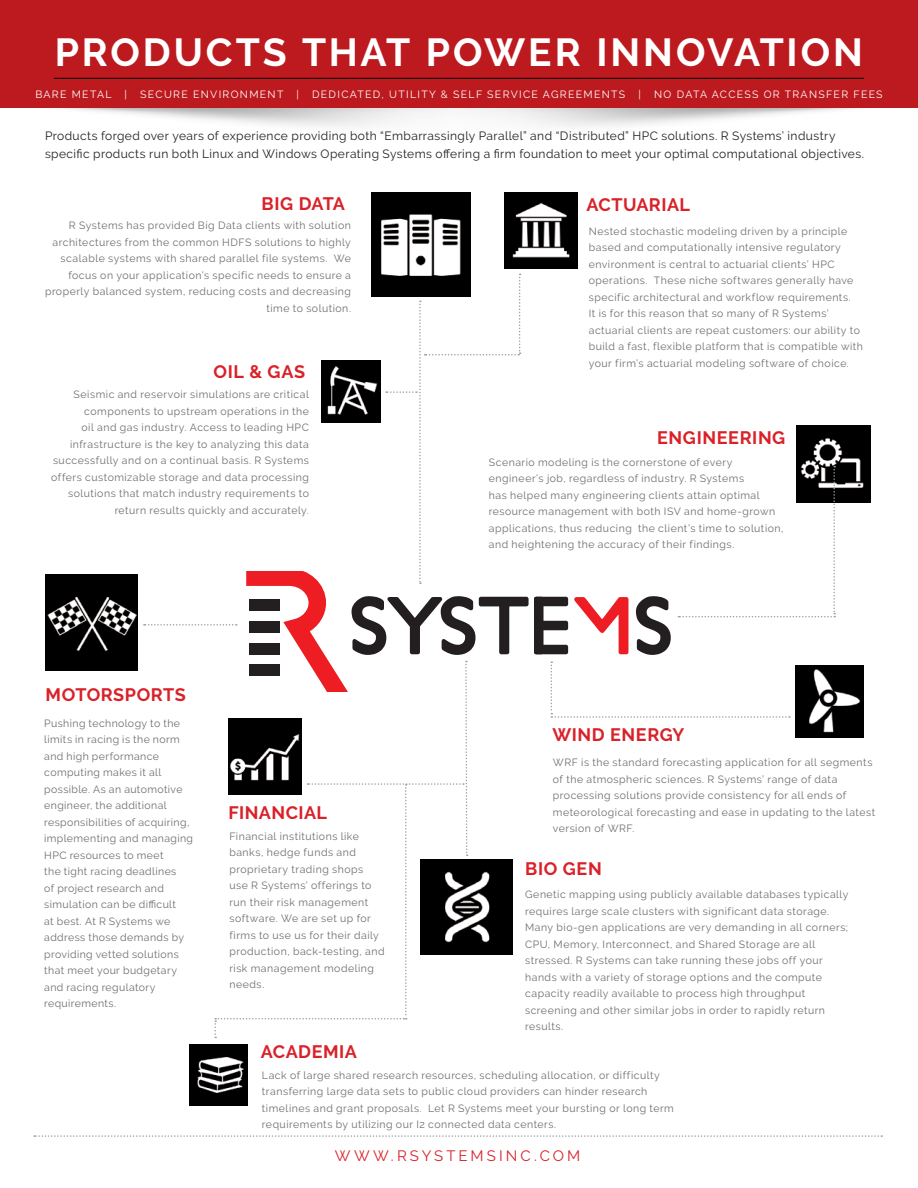
<style>
.page{position:relative;width:918px;height:1188px;background:#fff}
.page>*{position:absolute;margin:0;border:0;box-sizing:border-box;transform-origin:0 0}
.t1{font:700 39px "Raleway";letter-spacing:.07em;color:#fff}
.t2{font:700 18px "Raleway";letter-spacing:.03em;color:#da2128}
.t3{font:15px "Raleway";letter-spacing:.205em;color:#da2128}
.t4{font:12px/18px "Raleway";letter-spacing:.035em;color:#231f20}
.t5{font:10.5px/16.5px "Raleway";letter-spacing:.05em;color:#6e6f71}
.t6{font:10.5px "Raleway";letter-spacing:.125em;color:#fff}
</style>
<div class="page">
<div style="left:0;top:0;width:918px;height:108px;background:#bd1a1f"></div>
<hr style="left:54px;top:78px;width:810px;height:1px;background:#000">
<img style="left:371px;top:193px;width:99px;height:81px">
<img style="left:835px;top:666px;width:29px;height:72px">
<img style="left:46px;top:575px;width:91px;height:95px">
<img style="left:189px;top:1044px;width:59px;height:61px">
<img style="left:505px;top:192px;width:73px;height:77px">
<img style="left:835px;top:426px;width:35px;height:76px">
<svg style="left:34px;top:1135px;width:848px;height:2px"></svg>
<svg style="left:144px;top:274px;width:691px;height:764px"></svg>
<div style="left:534px;top:597px;width:10px;height:57px;border:4px solid #231f20"></div>
<div style="left:250px;top:599px;width:30px;height:12px;background:#231f20"></div>
<div style="left:250px;top:664px;width:30px;height:12px;background:#231f20"></div>
<div style="left:250px;top:643px;width:30px;height:12px;background:#231f20"></div>
<div style="left:250px;top:621px;width:30px;height:12px;background:#231f20"></div>
<h1 class="t1" style="left:55px;top:30px;width:810px">PRODUCTS THAT POWER INNOVATION</h1>
<p class="t6" style="left:35px;top:88px;width:93px">BARE METAL |</p>
<p class="t6" style="left:140px;top:88px;width:160px">SECURE ENVIRONMENT |</p>
<p class="t6" style="left:312px;top:88px;width:315px">DEDICATED, UTILITY &amp; SELF SERVICE AGREEMENTS</p>
<p class="t6" style="left:639px;top:88px;width:4px">|</p>
<p class="t6" style="left:654px;top:88px;width:230px">NO DATA ACCESS OR TRANSFER FEES</p>
<p class="t4" style="left:45px;top:127px;width:821px">Products forged over years of experience providing both “Embarrassingly Parallel” and “Distributed” HPC solutions. R Systems’ industry specific products run both Linux and Windows Operating Systems offering a firm foundation to meet your optimal computational objectives.</p>
<h2 class="t2" style="left:262px;top:193px;width:85px">BIG DATA</h2>
<p class="t5" style="left:45px;top:217px;width:308px;text-align:right">R Systems has provided Big Data clients with solution architectures from the common HDFS solutions to highly scalable systems with shared parallel file systems. We focus on your application’s specific needs to ensure a properly balanced system, reducing costs and decreasing time to solution.</p>
<h2 class="t2" style="left:586px;top:195px;width:105px">ACTUARIAL</h2>
<p class="t5" style="left:589px;top:223px;width:276px">Nested stochastic modeling driven by a principle based and computationally intensive regulatory environment is central to actuarial clients’ HPC operations. These niche softwares generally have specific architectural and workflow requirements.<br>It is for this reason that so many of R Systems’ actuarial clients are repeat customers: our ability to build a fast, flexible platform that is compatible with your firm’s actuarial modeling software of choice.</p>
<h2 class="t2" style="left:214px;top:362px;width:93px">OIL &amp; GAS</h2>
<p class="t5" style="left:51px;top:386px;width:259px;text-align:right">Seismic and reservoir simulations are critical components to upstream operations in the<br>oil and gas industry. Access to leading HPC infrastructure is the key to analyzing this data successfully and on a continual basis. R Systems offers customizable storage and data processing solutions that match industry requirements to return results quickly and accurately.</p>
<h2 class="t2" style="left:46px;top:685px;width:142px">MOTORSPORTS</h2>
<p class="t5" style="left:44px;top:715px;width:150px">Pushing technology to the limits in racing is the norm and high performance computing makes it all possible. As an automotive engineer, the additional responsibilities of acquiring, implementing and managing<br>HPC resources to meet<br>the tight racing deadlines<br>of project research and simulation can be difficult<br>at best. At R Systems we address those demands by providing vetted solutions that meet your budgetary and racing regulatory requirements.</p>
<h2 class="t2" style="left:228px;top:803px;width:100px">FINANCIAL</h2>
<p class="t5" style="left:229px;top:828px;width:157px">Financial institutions like banks, hedge funds and proprietary trading shops<br>use R Systems’ offerings to run their risk management software. We are set up for firms to use us for their daily production, back-testing, and risk management modeling needs.</p>
<h2 class="t2" style="left:261px;top:1041px;width:98px">ACADEMIA</h2>
<h2 class="t2" style="left:657px;top:427px;width:130px">ENGINEERING</h2>
<p class="t5" style="left:489px;top:454px;width:296px">Scenario modeling is the cornerstone of every engineer’s job, regardless of industry. R Systems<br>has helped many engineering clients attain optimal resource management with both ISV and home-grown applications, thus reducing the client’s time to solution, and heightening the accuracy of their findings.</p>
<h2 class="t2" style="left:552px;top:724px;width:134px">WIND ENERGY</h2>
<p class="t5" style="left:553px;top:754px;width:324px">WRF is the standard forecasting application for all segments of the atmospheric sciences. R Systems’ range of data processing solutions provide consistency for all ends of meteorological forecasting and ease in updating to the latest version of WRF.</p>
<h2 class="t2" style="left:525px;top:859px;width:78px">BIO GEN</h2>
<p class="t5" style="left:525px;top:887px;width:325px">Genetic mapping using publicly available databases typically requires large scale clusters with significant data storage.<br>Many bio-gen applications are very demanding in all corners; CPU, Memory, Interconnect, and Shared Storage are all stressed. R Systems can take running these jobs off your hands with a variety of storage options and the compute capacity readily available to process high throughput screening and other similar jobs in order to rapidly return results.</p>
<p class="t5" style="left:262px;top:1067px;width:413px">Lack of large shared research resources, scheduling allocation, or difficulty transferring large data sets to public cloud providers can hinder research timelines and grant proposals. Let R Systems meet your bursting or long term requirements by utilizing our I2 connected data centers.</p>
<h3 class="t3" style="left:335px;top:1147px;width:247px">WWW.RSYSTEMSINC.COM</h3>
</div>
